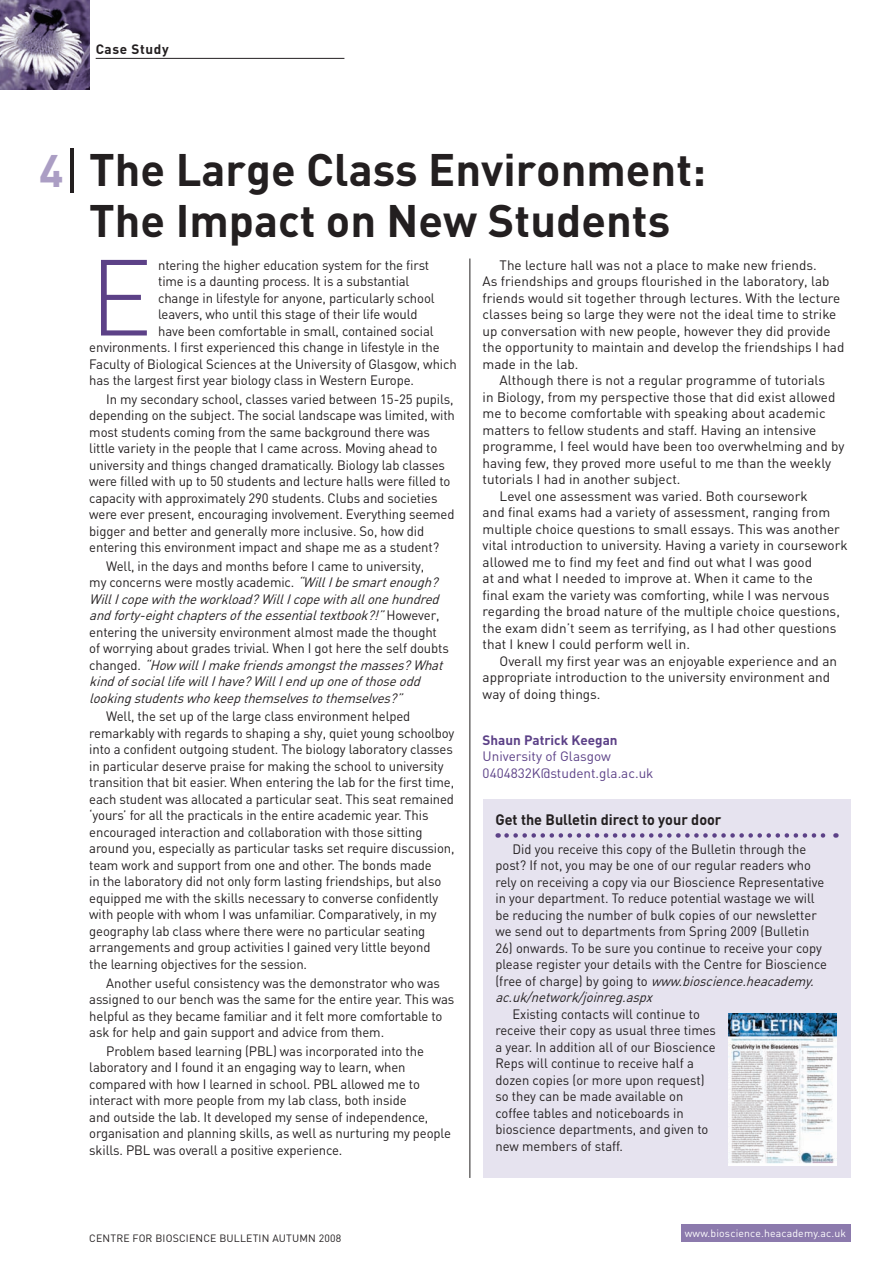
<style>
.page{position:relative;width:893px;height:1263px;background:#fff}
.page>*{position:absolute;margin:0;border:0;box-sizing:border-box;transform-origin:0 0}
.main_text{font:300 106.2px "DIN";color:#5c4187}
.heading_1{font:700 45px "DIN";color:#231f20}
.subheading_1{font:700 15px "DIN";color:#231f20;scale:.96 1}
.main_text-2{font:13.5px/16.5px "DIN";letter-spacing:-.01em;color:#231f20}
.main_text-3{font:13.5px/16.5px "DIN";letter-spacing:-.01em;color:#231f20;scale:.96 1}
.main_text-4{font:italic 13.5px/16.5px "DIN";color:#231f20}
.author_description{font:13.5px "DIN";color:#5c4187}
.author{font:700 13.5px "DIN";color:#5c4187}
.features_news_title{font:700 13.5px "DIN";letter-spacing:.045em;color:#231f20}
.t1{font:10.5px "DIN";letter-spacing:.015em;color:#231f20}
.t2{font:10.5px "DIN";letter-spacing:.015em;color:#fff}
.s1{color:#ab9ec4}
.s2{font-weight:300;font-size:63px}
.s3{font-style:normal}
.s4{font-style:italic}
</style>
<div class="page">
<div style="left:681px;top:1225px;width:169px;height:17px;background:#8c7aad"></div>
<img style="left:0;top:0;width:89px;height:89px">
<hr style="left:96px;top:58px;width:248px;height:1px;background:#231f20">
<hr style="left:469px;top:258px;width:1px;height:920px;background:#231f20">
<div style="left:483px;top:799px;width:367px;height:379px;background:#e6e3ef"></div>
<svg style="left:506px;top:833px;width:330px;height:5px"></svg>
<img style="left:729px;top:1013px;width:108px;height:153px">
<p class="features_news_title" style="left:96px;top:40px;width:75px">Case Study</p>
<p class="heading_1" style="left:39px;top:141px;width:669px"><span class="s1">4</span><span class="s2">I</span> The Large Class Environment:</p>
<p class="heading_1" style="left:89px;top:192px;width:582px">The Impact on New Students</p>
<p class="main_text" style="left:89px;top:232px;width:65px">E</p>
<p class="main_text-2" style="left:158px;top:256px;width:273px">ntering the higher education system for the first</p>
<p class="main_text-2" style="left:158px;top:273px;width:253px">time is a daunting process. It is a substantial</p>
<p class="main_text-2" style="left:158px;top:289px;width:278px">change in lifestyle for anyone, particularly school</p>
<p class="main_text-2" style="left:158px;top:306px;width:261px">leavers, who until this stage of their life would</p>
<p class="main_text-2" style="left:158px;top:322px;width:277px">have been comfortable in small, contained social</p>
<p class="main_text-2" style="left:89px;top:339px;width:352px">environments. I first experienced this change in lifestyle in the</p>
<p class="main_text-2" style="left:89px;top:355px;width:369px">Faculty of Biological Sciences at the University of Glasgow, which</p>
<p class="main_text-2" style="left:89px;top:372px;width:326px">has the largest first year biology class in Western Europe.</p>
<p class="main_text-2" style="left:89px;top:390px;width:367px;text-indent:17px">In my secondary school, classes varied between 15-25 pupils, depending on the subject. The social landscape was limited, with most students coming from the same background there was little variety in the people that I came across. Moving ahead to university and things changed dramatically. Biology lab classes were filled with up to 50 students and lecture halls were filled to capacity with approximately 290 students. Clubs and societies were ever present, encouraging involvement. Everything seemed bigger and better and generally more inclusive. So, how did entering this environment impact and shape me as a student?</p>
<p class="main_text-4" style="left:89px;top:557px;width:361px;text-indent:17px"><span class="s3">Well, in the days and months before I came to university,<br>my concerns were mostly academic.</span> “WillIbesmartenough?<br>WillIcopewiththeworkload?WillIcopewithallonehundred andforty-eightchaptersoftheessentialtextbook?!”<span class="s3">H o w e v e r , entering the university environment almost made the thought of worrying about grades trivial. When I got here the self doubts c h a n g e d .</span> “How willImakefriendsamongstthemasses?What kindofsociallifewillIhave?WillIenduponeofthoseodd lookingstudentswhokeepthemselvestothemselves?”</p>
<p class="main_text-2" style="left:89px;top:708px;width:367px;text-indent:17px">Well, the set up of the large class environment helped remarkably with regards to shaping a shy, quiet young schoolboy into a confident outgoing student. The biology laboratory classes in particular deserve praise for making the school to university transition that bit easier. When entering the lab for the first time, each student was allocated a particular seat. This seat remained ‘yours’ for all the practicals in the entire academic year. This encouraged interaction and collaboration with those sitting around you, especially as particular tasks set require discussion, team work and support from one and other. The bonds made<br>in the laboratory did not only form lasting friendships, but also equipped me with the skills necessary to converse confidently with people with whom I was unfamiliar. Comparatively, in my geography lab class where there were no particular seating arrangements and group activities I gained very little beyond<br>the learning objectives for the session.</p>
<p class="main_text-2" style="left:89px;top:974px;width:367px;text-indent:17px">Another useful consistency was the demonstrator who was assigned to our bench was the same for the entire year. This was helpful as they became familiar and it felt more comfortable to ask for help and gain support and advice from them.</p>
<p class="main_text-2" style="left:89px;top:1042px;width:363px;text-indent:17px">Problem based learning (PBL) was incorporated into the laboratory and I found it an engaging way to learn, when compared with how I learned in school. PBL allowed me to interact with more people from my lab class, both inside<br>and outside the lab. It developed my sense of independence, organisation and planning skills, as well as nurturing my people skills. PBL was overall a positive experience.</p>
<p class="main_text-2" style="left:483px;top:256px;width:363px;text-indent:17px">The lecture hall was not a place to make new friends.<br>As friendships and groups flourished in the laboratory, lab friends would sit together through lectures. With the lecture classes being so large they were not the ideal time to strike up conversation with new people, however they did provide the opportunity to maintain and develop the friendships I had made in the lab.</p>
<p class="main_text-2" style="left:483px;top:372px;width:363px;text-indent:17px">Although there is not a regular programme of tutorials<br>in Biology, from my perspective those that did exist allowed me to become comfortable with speaking about academic matters to fellow students and staff. Having an intensive programme, I feel would have been too overwhelming and by having few, they proved more useful to me than the weekly tutorials I had in another subject.</p>
<p class="main_text-2" style="left:483px;top:487px;width:366px;text-indent:17px">Level one assessment was varied. Both coursework<br>and final exams had a variety of assessment, ranging from multiple choice questions to small essays. This was another vital introduction to university. Having a variety in coursework allowed me to find my feet and find out what I was good<br>at and what I needed to improve at. When it came to the<br>final exam the variety was comforting, while I was nervous regarding the broad nature of the multiple choice questions, the exam didn’t seem as terrifying, as I had other questions that I knew I could perform well in.</p>
<p class="main_text-2" style="left:483px;top:652px;width:356px;text-indent:17px">Overall my first year was an enjoyable experience and an appropriate introduction to the university environment and way of doing things.</p>
<p class="author" style="left:483px;top:731px;width:137px">Shaun Patrick Keegan</p>
<p class="author_description" style="left:483px;top:748px;width:130px">University of Glasgow</p>
<p class="author_description" style="left:483px;top:764px;width:172px">0404832K@student.gla.ac.uk</p>
<p class="subheading_1" style="left:495px;top:809px;width:237px">Get the Bulletin direct to your door</p>
<p class="main_text-3" style="left:495px;top:840px;width:344px;text-indent:17px">Did you receive this copy of the Bulletin through the post? If not, you may be one of our regular readers who rely on receiving a copy via our Bioscience Representative in your department. To reduce potential wastage we will be reducing the number of bulk copies of our newsletter we send out to departments from Spring 2009 (Bulletin</p>
<p class="main_text-3" style="left:495px;top:939px;width:347px">26) onwards. To be sure you continue to receive your copy please register your details with the Centre for Bioscience ( f re e o f c h a rg e ) b y g o i n g t o <span class="s4">www.bioscience.heacademy. ac.uk/network/joinreg.aspx</span></p>
<p class="main_text-3" style="left:495px;top:1005px;width:231px;text-indent:17px">Existing contacts will continue to receive their copy as usual three times a year. In addition all of our Bioscience Reps will continue to receive half a dozen copies (or more upon request) so they can be made available on coffee tables and noticeboards in bioscience departments, and given to new members of staff.</p>
<p class="t1" style="left:89px;top:1231px;width:253px">CENTRE FOR BIOSCIENCE BULLETIN AUTUMN 2008</p>
<p class="t2" style="left:685px;top:1226px;width:163px">www.bioscience.heacademy.ac.uk</p>
</div>
